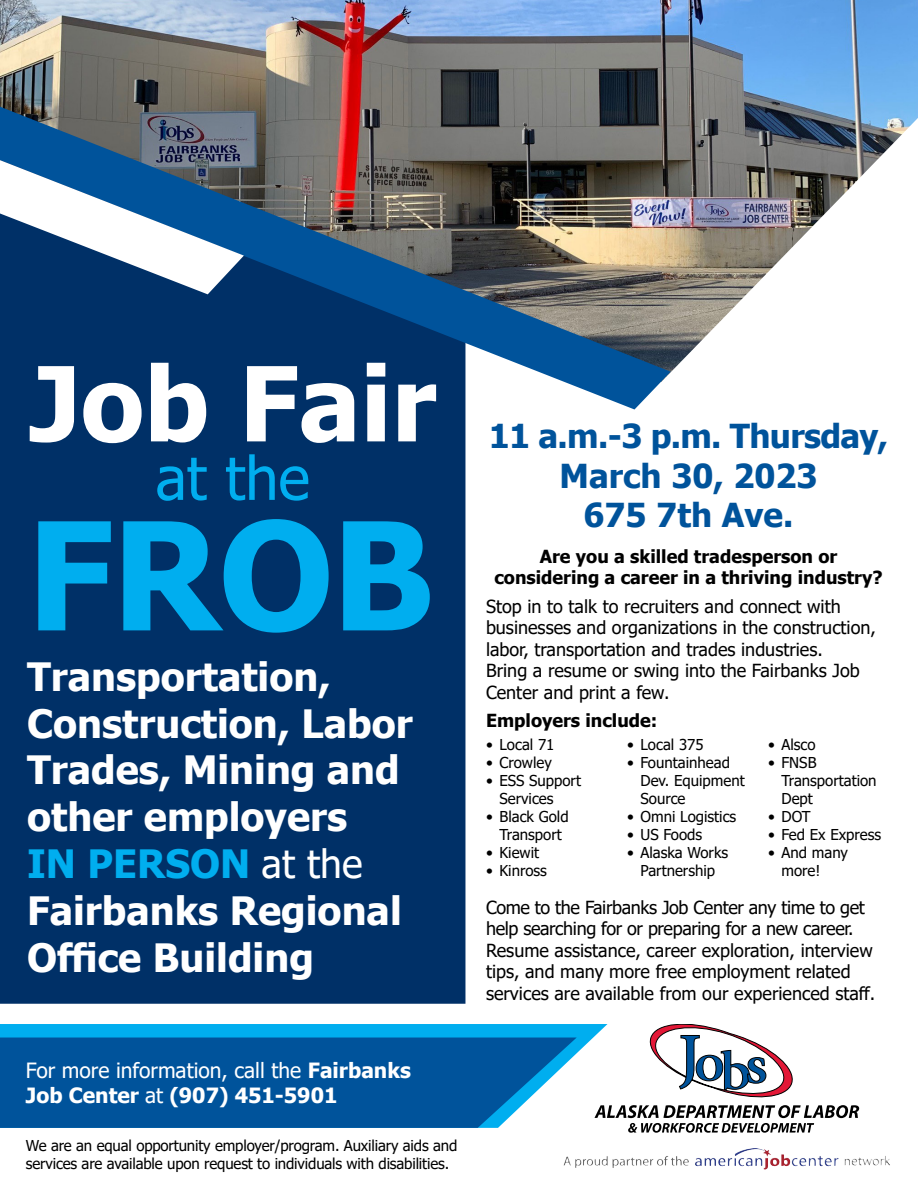
<style>
.page{position:relative;width:918px;height:1188px;background:#fff}
.page>*{position:absolute;margin:0;border:0;box-sizing:border-box;transform-origin:0 0}
.Header_1{font:700 150px "Tahoma";color:#00aeef}
.Header_1-2{font:700 103.5px "Tahoma";color:#fff}
.Header_1-3{font:60px "Tahoma";color:#00aeef}
.Header_2{font:700 39px/46.8px "Tahoma";color:#fff}
.Header_1-4{font:700 33px/39.6px "Tahoma";color:#00539b;text-align:center}
.t1{font:700 21px/25.2px "Tahoma";color:#fff}
.t2{font:18px/21.6px "Tahoma";color:#000}
.Header_2-2{font:700 18px/21.6px "Tahoma";color:#000;text-align:center}
.EO_tagline{font:15px/18px "Tahoma";color:#000}
.s1{color:#00aeef}
.s2{font-weight:400}
</style>
<div class="page">
<img style="left:0;top:0;width:918px;height:118px">
<img style="left:671px;top:118px;width:247px;height:254px">
<div style="left:0;top:409px;width:465px;height:595px;background:#003067"></div>
<svg style="left:0;top:107px;width:671px;height:302px;background:#425972"></svg>
<svg style="left:0;top:160px;width:244px;height:134px"></svg>
<svg style="left:608px;top:1024px;width:251px;height:109px"></svg>
<svg style="left:0;top:1024px;width:608px;height:94px;fill:#00aeef"></svg>
<svg style="left:0;top:1038px;width:577px;height:90px;background:#0d5fa3"></svg>
<img style="left:734px;top:1148px;width:49px;height:18px">
<h1 class="Header_1-2" style="left:29px;top:331px;width:408px">Job Fair</h1>
<h1 class="Header_1-3" style="left:156px;top:438px;width:156px">at the</h1>
<h1 class="Header_1" style="left:27px;top:471px;width:409px">FROB</h1>
<h2 class="Header_2" style="left:27px;top:655px;width:387px">Transportation,<br>Construction, Labor<br>Trades, Mining and other employers</h2>
<h2 class="Header_2" style="left:27px;top:842px;width:376px"><span class="s1">IN PERSON</span> <span class="s2">at the<br></span>Fairbanks Regional<br>Office Building</h2>
<p class="t1" style="left:26px;top:1059px;width:386px"><span class="s2">For more information, call the</span> Fairbanks<br>Job Center <span class="s2">at</span> (907) 451-5901</p>
<p class="EO_tagline" style="left:26px;top:1137px;width:433px">We are an equal opportunity employer/program. Auxiliary aids and services are available upon request to individuals with disabilities.</p>
<h1 class="Header_1-4" style="left:489px;top:418px;width:401px">11 a.m.-3 p.m. Thursday,<br>March 30, 2023</h1>
<h1 class="Header_1-4" style="left:584px;top:497px;width:211px">675 7th Ave.</h1>
<h2 class="Header_2-2" style="left:494px;top:546px;width:390px">Are you a skilled tradesperson or considering a career in a thriving industry?</h2>
<p class="t2" style="left:486px;top:596px;width:392px">Stop in to talk to recruiters and connect with businesses and organizations in the construction, labor, transportation and trades industries.</p>
<p class="t2" style="left:486px;top:661px;width:375px">Bring a resume or swing into the Fairbanks Job<br>Center and print a few.</p>
<p class="Header_2-2" style="left:486px;top:711px;width:173px">Employers include:</p>
<p class="EO_tagline" style="left:486px;top:736px;width:70px">• Local 71</p>
<p class="EO_tagline" style="left:486px;top:754px;width:67px">• Crowley</p>
<p class="EO_tagline" style="left:500px;top:772px;width:83px;text-indent:-14px">• ESS Support<br>Services</p>
<p class="EO_tagline" style="left:486px;top:808px;width:84px;text-align:center">• Black Gold<br>Transport</p>
<p class="EO_tagline" style="left:486px;top:844px;width:55px">• Kiewit</p>
<p class="EO_tagline" style="left:486px;top:862px;width:62px">• Kinross</p>
<p class="EO_tagline" style="left:627px;top:736px;width:78px">• Local 375</p>
<p class="EO_tagline" style="left:640px;top:754px;width:106px;text-indent:-14px">• Fountainhead<br>Dev. Equipment<br>Source</p>
<p class="EO_tagline" style="left:627px;top:808px;width:111px">• Omni Logistics</p>
<p class="EO_tagline" style="left:627px;top:826px;width:77px">• US Foods</p>
<p class="EO_tagline" style="left:627px;top:844px;width:103px;text-align:center">• Alaska Works<br>Partnership</p>
<p class="EO_tagline" style="left:768px;top:736px;width:49px">• Alsco</p>
<p class="EO_tagline" style="left:782px;top:754px;width:97px;text-indent:-14px">• FNSB<br>Transportation<br>Dept</p>
<p class="EO_tagline" style="left:768px;top:808px;width:44px">• DOT</p>
<p class="EO_tagline" style="left:768px;top:826px;width:115px">• Fed Ex Express</p>
<p class="EO_tagline" style="left:782px;top:844px;width:68px;text-indent:-14px">• And many more!</p>
<p class="t2" style="left:486px;top:897px;width:391px">Come to the Fairbanks Job Center any time to get help searching for or preparing for a new career.<br>Resume assistance, career exploration, interview tips, and many more free employment related services are available from our experienced staff.</p>
</div>
